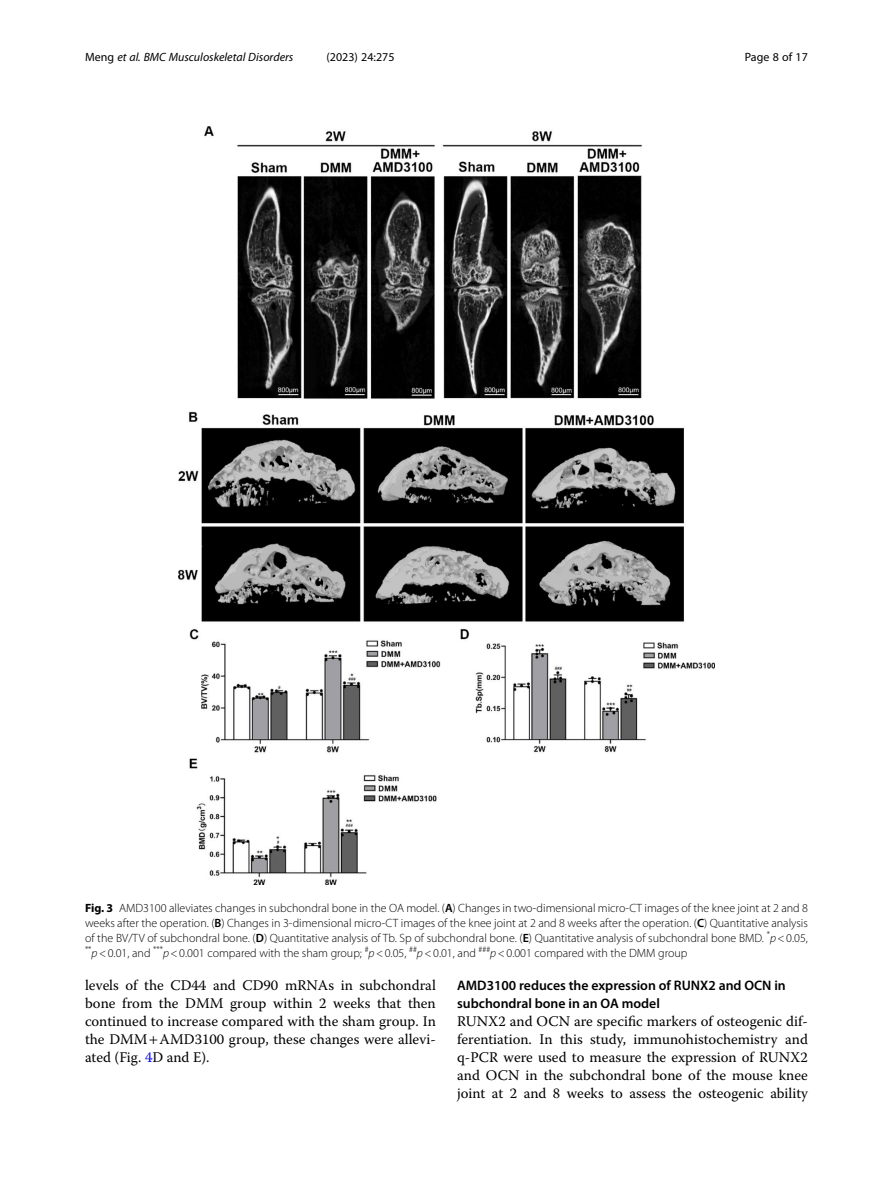
<style>
.page{position:relative;width:893px;height:1191px;background:#fff}
.page>*{position:absolute;margin:0;border:0;box-sizing:border-box;transform-origin:0 0}
.Body_Text{font:14.7px/18px "Warnock Pro";color:#000;text-align:justify}
.Head_2{font:600 13.8px/18px "Myriad Pro";color:#000}
.Figure_Caption{font:300 12px/15px "Myriad Pro";color:#000;text-align:justify}
.t1{font:italic 12px "Myriad Pro";color:#000}
.t2{font:12px "Myriad Pro";color:#000}
.s1{font-style:normal}
.s2{font-weight:700}
.s3{font-weight:600}
.s4{font-style:italic}
.s5{color:#00f}
</style>
<div class="page">
<img style="left:178px;top:126px;width:536px;height:759px">
<p class="t1" style="left:85px;top:50px;width:210px"><span class="s1">Meng</span> et al. BMC Musculoskeletal Disorders</p>
<p class="t2" style="left:326px;top:50px;width:70px">(2023) 24:275</p>
<p class="t2" style="left:745px;top:50px;width:65px">Page 8 of 17</p>
<p class="Figure_Caption" style="left:85px;top:900px;width:724px"><span class="s2">Fig. 3</span> AMD3100 alleviates changes in subchondral bone in the OA model. (<span class="s3">A</span>) Changes in two-dimensional micro-CT images of the knee joint at 2 and 8 weeks after the operation. (<span class="s3">B</span>) Changes in 3-dimensional micro-CT images of the knee joint at 2 and 8 weeks after the operation. (<span class="s3">C</span>) Quantitative analysis of the BV/TV of subchondral bone. (<span class="s3">D</span>) Quantitative analysis of Tb. Sp of subchondral bone. (<span class="s3">E</span>) Quantitative analysis of subchondral bone BMD. <sup>*</sup><span class="s4">p</span>&lt;0.05, <sup>**</sup><span class="s4">p</span>&lt;0.01, and <sup>***</sup><span class="s4">p</span>&lt;0.001 compared with the sham group; <sup>#</sup><span class="s4">p</span>&lt;0.05, <sup>##</sup><span class="s4">p</span>&lt;0.01, and <sup>###</sup><span class="s4">p</span>&lt;0.001 compared with the DMM group</p>
<p class="Body_Text" style="left:85px;top:976px;width:352px">levels of the CD44 and CD90 mRNAs in subchondral bone from the DMM group within 2 weeks that then continued to increase compared with the sham group. In the DMM AMD3100 group, these changes were allevi&shy;ated (Fig. <span class="s5">4</span>D and E).</p>
<p class="Head_2" style="left:457px;top:976px;width:330px">AMD3100 reduces the expression of RUNX2 and OCN in subchondral bone in an OA model</p>
<p class="Body_Text" style="left:457px;top:1012px;width:352px">RUNX2 and OCN are specific markers of osteogenic dif&shy;ferentiation. In this study, immunohistochemistry and q-PCR were used to measure the expression of RUNX2 and OCN in the subchondral bone of the mouse knee joint at 2 and 8 weeks to assess the osteogenic ability</p>
</div>
